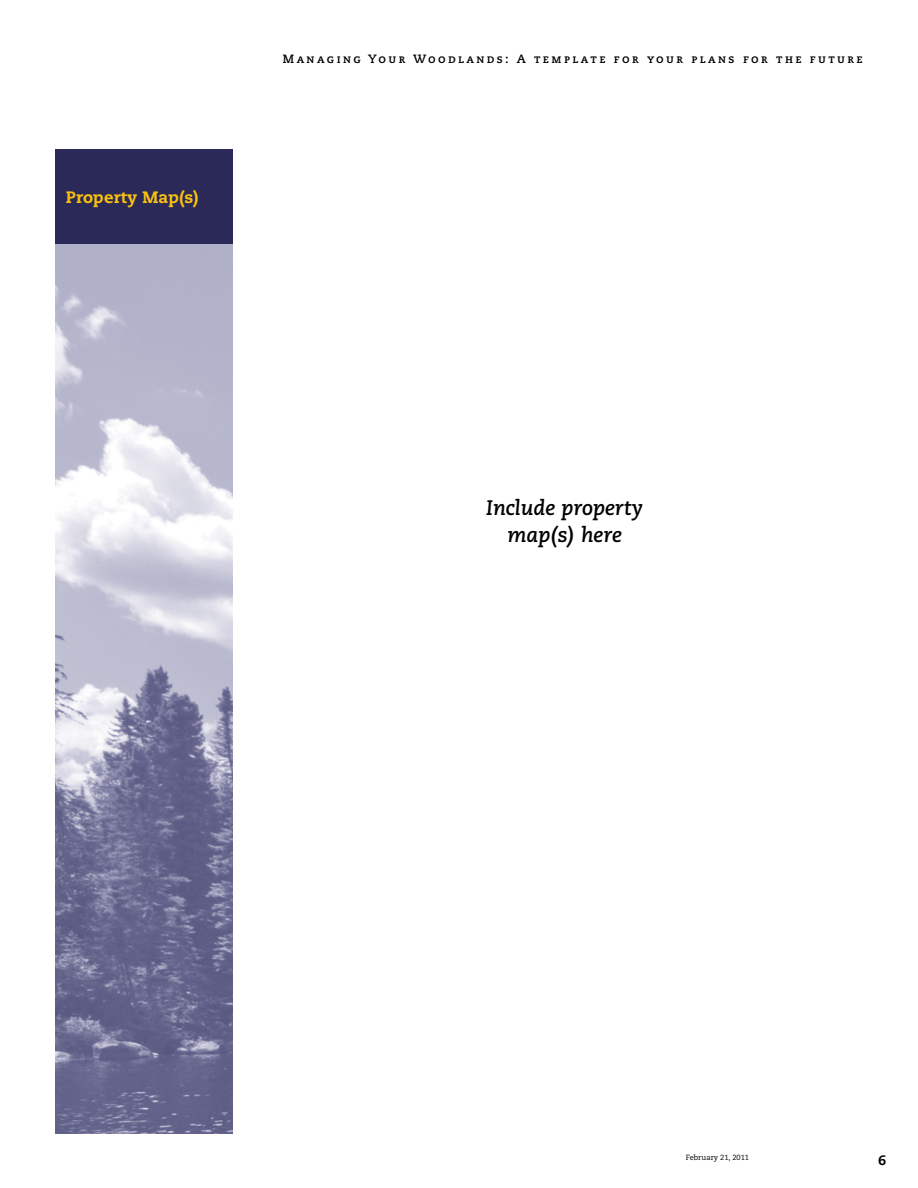
<style>
.page{position:relative;width:918px;height:1188px;background:#fff}
.page>*{position:absolute;margin:0;border:0;box-sizing:border-box;transform-origin:0 0}
.t1{font:italic 700 21px/27px "Caecilia";color:#000;text-align:center}
.t2{font:800 16.5px "Caecilia";letter-spacing:.01em;color:#f9c110}
.t3{font:800 13.5px "Caecilia";color:#000}
.t4{font:12px "Caecilia Bold SC";letter-spacing:.2em;color:#000}
.t5{font:7.5px "Caecilia";color:#000}
</style>
<div class="page">
<img style="left:55px;top:244px;width:177px;height:890px">
<div style="left:55px;top:150px;width:177px;height:94px;background:#2b2958"></div>
<h2 class="t2" style="left:66px;top:187px;width:134px">Property Map(s)</h2>
<p class="t4" style="left:283px;top:52px;width:581px">Managing Your Woodlands: A template for your plans for the future</p>
<h1 class="t1" style="left:486px;top:494px;width:158px">Include property map(s) here</h1>
<p class="t5" style="left:686px;top:1153px;width:65px">February 21, 2011</p>
<p class="t3" style="left:878px;top:1152px;width:9px">6</p>
</div>
